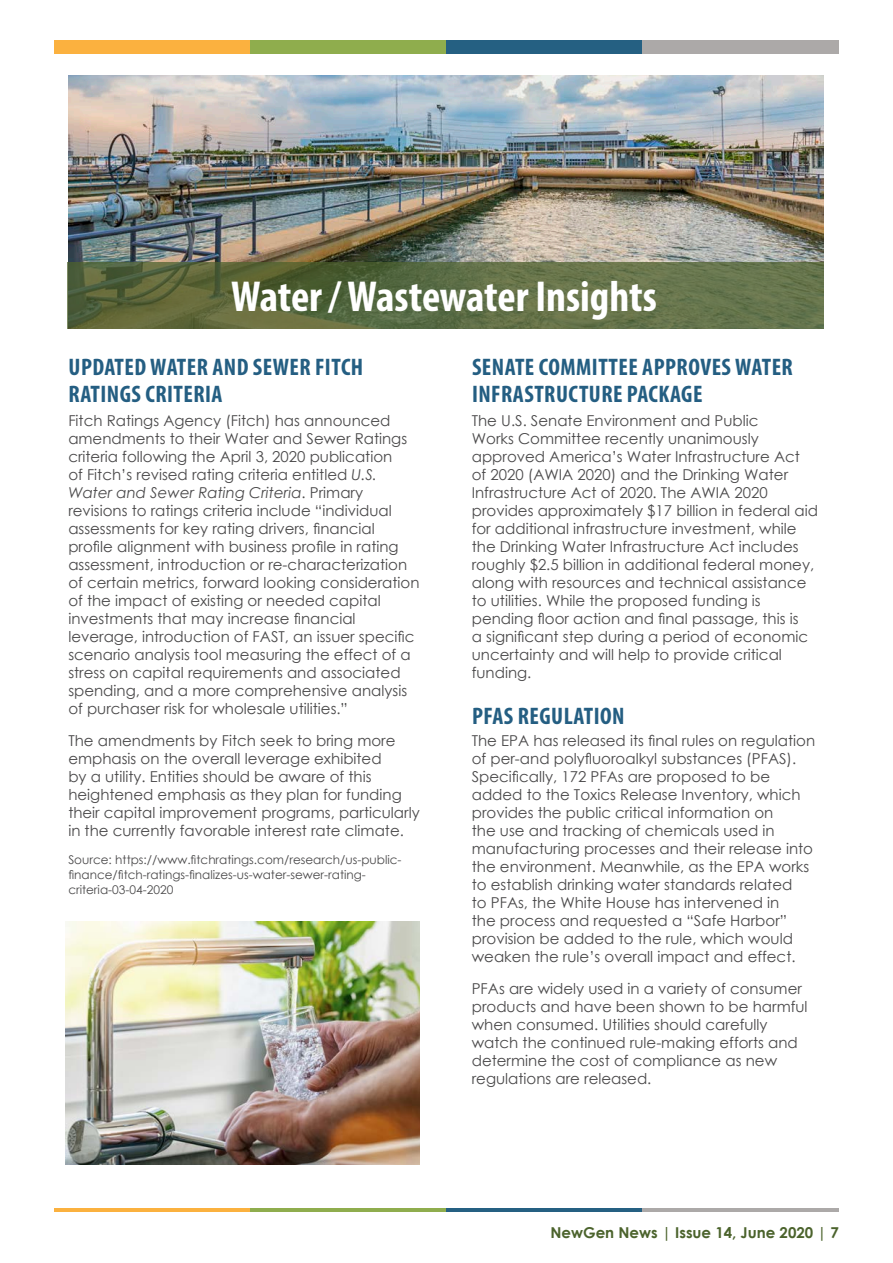
<style>
.page{position:relative;width:893px;height:1263px;background:#fff}
.page>*{position:absolute;margin:0;border:0;box-sizing:border-box;transform-origin:0 0}
.Head_1{font:700 condensed 43.5px "Myriad Pro";color:#fff}
.Left_Justify{font:700 condensed 24px/27px "Myriad Pro";letter-spacing:.02em;color:#245e82}
.t1{font:15px/18px "Century Gothic";color:#4a494a}
.Head_3{font:700 15px "Century Gothic";color:#4b632c}
.t2{font:12px/15px "Century Gothic";color:#4a494a}
.s1{font-style:italic}
</style>
<div class="page">
<hr style="left:54px;top:1209px;width:196px;height:3px;background:#fbb13f">
<hr style="left:250px;top:1209px;width:196px;height:3px;background:#8fad4d">
<hr style="left:446px;top:1209px;width:197px;height:3px;background:#256082">
<hr style="left:643px;top:1209px;width:196px;height:3px;background:#aca9a8">
<div style="left:54px;top:41px;width:196px;height:13px;background:#fbb13f"></div>
<div style="left:250px;top:41px;width:196px;height:13px;background:#8fad4d"></div>
<div style="left:446px;top:41px;width:196px;height:13px;background:#256082"></div>
<div style="left:642px;top:41px;width:196px;height:13px;background:#aca9a8"></div>
<img style="left:68px;top:76px;width:756px;height:186px">
<svg style="left:68px;top:262px;width:756px;height:66px;background:#5e6c42"></svg>
<img style="left:66px;top:922px;width:354px;height:242px">
<p class="Head_1" style="left:231px;top:270px;width:427px">Water / Wastewater Insights</p>
<p class="Left_Justify" style="left:69px;top:353px;width:296px">UPDATED WATER AND SEWER FITCH<br>RATINGS CRITERIA</p>
<p class="t1" style="left:68px;top:411px;width:353px">Fitch Ratings Agency (Fitch) has announced amendments to their Water and Sewer Ratings criteria following the April 3, 2020 publication<br>of Fitch’s revised rating criteria entitled <span class="s1">U.S.<br>Water and Sewer Rating Criteria</span>. Primary revisions to ratings criteria include “individual assessments for key rating drivers, financial profile alignment with business profile in rating assessment, introduction or re-characterization of certain metrics, forward looking consideration of the impact of existing or needed capital investments that may increase financial leverage, introduction of FAST, an issuer specific scenario analysis tool measuring the effect of a stress on capital requirements and associated spending, and a more comprehensive analysis of purchaser risk for wholesale utilities.”</p>
<p class="t1" style="left:68px;top:731px;width:353px">The amendments by Fitch seek to bring more emphasis on the overall leverage exhibited<br>by a utility. Entities should be aware of this heightened emphasis as they plan for funding their capital improvement programs, particularly in the currently favorable interest rate climate.</p>
<p class="t2" style="left:68px;top:852px;width:334px">Source: https://www.fitchratings.com/research/us-public&shy;finance/fitch-ratings-finalizes-us-water-sewer-rating&shy;criteria-03-04-2020</p>
<p class="Left_Justify" style="left:472px;top:353px;width:322px">SENATE COMMITTEE APPROVES WATER<br>INFRASTRUCTURE PACKAGE</p>
<p class="t1" style="left:472px;top:412px;width:348px">The U.S. Senate Environment and Public<br>Works Committee recently unanimously approved America’s Water Infrastructure Act of 2020 (AWIA 2020) and the Drinking Water Infrastructure Act of 2020. The AWIA 2020 provides approximately $17 billion in federal aid for additional infrastructure investment, while the Drinking Water Infrastructure Act includes roughly $2.5 billion in additional federal money, along with resources and technical assistance to utilities. While the proposed funding is pending floor action and final passage, this is<br>a significant step during a period of economic uncertainty and will help to provide critical funding.</p>
<p class="Left_Justify" style="left:472px;top:702px;width:154px">PFAS REGULATION</p>
<p class="t1" style="left:472px;top:732px;width:345px">The EPA has released its final rules on regulation of per-and polyfluoroalkyl substances (PFAS).<br>Specifically, 172 PFAs are proposed to be added to the Toxics Release Inventory, which provides the public critical information on<br>the use and tracking of chemicals used in manufacturing processes and their release into the environment. Meanwhile, as the EPA works to establish drinking water standards related<br>to PFAs, the White House has intervened in<br>the process and requested a “Safe Harbor” provision be added to the rule, which would weaken the rule’s overall impact and effect.</p>
<p class="t1" style="left:472px;top:979px;width:337px">PFAs are widely used in a variety of consumer products and have been shown to be harmful when consumed. Utilities should carefully watch the continued rule-making efforts and determine the cost of compliance as new regulations are released.</p>
<p class="Head_3" style="left:550px;top:1221px;width:290px">NewGen News | Issue 14, June 2020 | 7</p>
</div>
